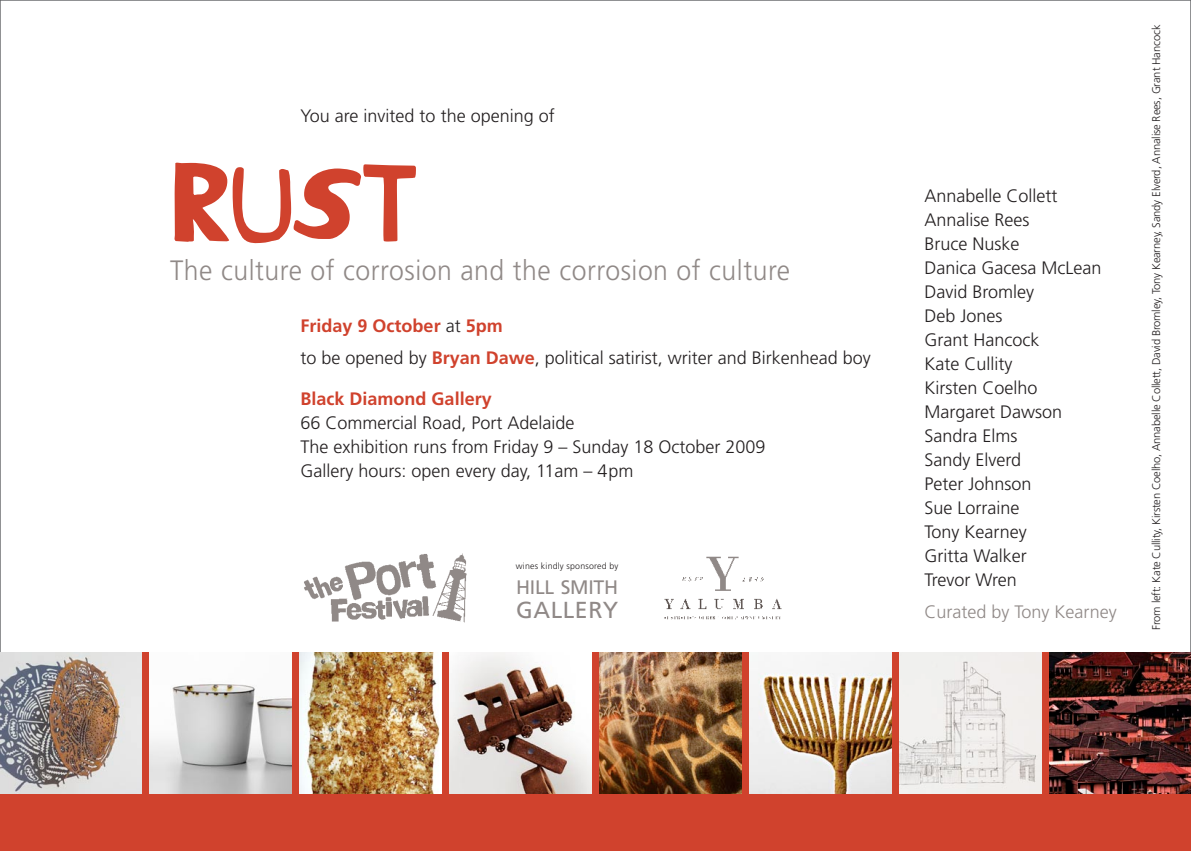
<style>
.page{position:relative;width:1191px;height:851px;background:#fff}
.page>*{position:absolute;margin:0;border:0;box-sizing:border-box;transform-origin:0 0}
.Body_text{font:124px "Pintor OT";color:#d0422d}
.Body_text-2{font:300 28px "Frutiger";letter-spacing:.02em;color:#908987;scale:.95 1}
.Body_text-3{font:23.2px "Frutiger";letter-spacing:.025em;color:#908987}
.Body_text-4{font:19.6px "Frutiger";letter-spacing:-.015em;color:#908987}
.Body_text-5{font:300 18px/24px "Frutiger";color:#231f20}
.Body_text-6{font:300 18px "Frutiger";color:#908987}
.Body_text-7{font:700 18px "Frutiger";color:#d0422d}
.Body_text-8{font:300 11.2px "Frutiger";letter-spacing:-.015em;color:#231f20}
.Body_text-9{font:300 8.8px "Frutiger";letter-spacing:.02em;color:#231f20}
.s1{font-size:116px}
.s2{font-size:122px}
.s3{font-size:120px}
.s4{font-weight:300;color:#231f20}
.s5{font-weight:700;color:#d0422d}
</style>
<div class="page">
<div style="left:0;top:652px;width:1191px;height:198px;background:#d0422d"></div>
<img style="left:0;top:652px;width:141px;height:141px">
<img style="left:664px;top:556px;width:118px;height:63px">
<img style="left:600px;top:652px;width:141px;height:141px">
<img style="left:1049px;top:652px;width:142px;height:141px">
<img style="left:750px;top:652px;width:141px;height:141px">
<img style="left:450px;top:652px;width:141px;height:141px">
<img style="left:300px;top:652px;width:141px;height:141px">
<img style="left:304px;top:553px;width:163px;height:69px">
<img style="left:150px;top:652px;width:141px;height:141px">
<img style="left:900px;top:652px;width:141px;height:141px">
<svg style="left:241px;top:235px;width:39px;height:8px"></svg>
<p class="Body_text-5" style="left:300px;top:104px;width:256px">You are invited to the opening of</p>
<p class="Body_text" style="left:167px;top:145px;width:252px">R<span class="s1">U</span><span class="s2">S</span><span class="s3">T</span></p>
<p class="Body_text-2" style="left:170px;top:254px;width:654px">The culture of corrosion and the corrosion of culture</p>
<p class="Body_text-7" style="left:300px;top:315px;width:204px">Friday 9 October <span class="s4">at</span> 5pm</p>
<p class="Body_text-5" style="left:300px;top:346px;width:572px">to be opened by <span class="s5">Bryan Dawe</span>, political satirist, writer and Birkenhead boy</p>
<p class="Body_text-5" style="left:300px;top:387px;width:466px"><span class="s5">Black Diamond Gallery<br></span>66 Commercial Road, Port Adelaide<br>The exhibition runs from Friday 9 – Sunday 18 October 2009<br>Gallery hours: open every day, 11am – 4pm</p>
<p class="Body_text-9" style="left:516px;top:560px;width:104px">wines kindly sponsored by</p>
<p class="Body_text-4" style="left:516px;top:576px;width:100px">HILL SMITH</p>
<p class="Body_text-3" style="left:516px;top:596px;width:104px">GALLERY</p>
<p class="Body_text-5" style="left:924px;top:183px;width:135px">Annabelle Collett</p>
<p class="Body_text-5" style="left:924px;top:207px;width:107px">Annalise Rees</p>
<p class="Body_text-5" style="left:924px;top:231px;width:97px">Bruce Nuske</p>
<p class="Body_text-5" style="left:924px;top:255px;width:178px">Danica Gacesa McLean</p>
<p class="Body_text-5" style="left:924px;top:279px;width:111px">David Bromley</p>
<p class="Body_text-5" style="left:924px;top:303px;width:80px">Deb Jones</p>
<p class="Body_text-5" style="left:924px;top:327px;width:117px">Grant Hancock</p>
<p class="Body_text-5" style="left:924px;top:351px;width:89px">Kate Cullity</p>
<p class="Body_text-5" style="left:924px;top:375px;width:115px">Kirsten Coelho</p>
<p class="Body_text-5" style="left:924px;top:399px;width:139px">Margaret Dawson</p>
<p class="Body_text-5" style="left:924px;top:423px;width:95px">Sandra Elms</p>
<p class="Body_text-5" style="left:924px;top:447px;width:98px">Sandy Elverd</p>
<p class="Body_text-5" style="left:924px;top:471px;width:109px">Peter Johnson</p>
<p class="Body_text-5" style="left:924px;top:495px;width:97px">Sue Lorraine</p>
<p class="Body_text-5" style="left:924px;top:519px;width:104px">Tony Kearney</p>
<p class="Body_text-5" style="left:924px;top:543px;width:104px">Gritta Walker</p>
<p class="Body_text-5" style="left:924px;top:567px;width:94px">Trevor Wren</p>
<p class="Body_text-6" style="left:924px;top:602px;width:194px">Curated by Tony Kearney</p>
<p class="Body_text-8" style="left:1149px;top:629px;width:606px;rotate:-90deg">From left: Kate Cullity, Kirsten Coelho, Annabelle Collett, David Bromley, Tony Kearney, Sandy Elverd, Annalise Rees, Grant Hancock</p>
</div>
